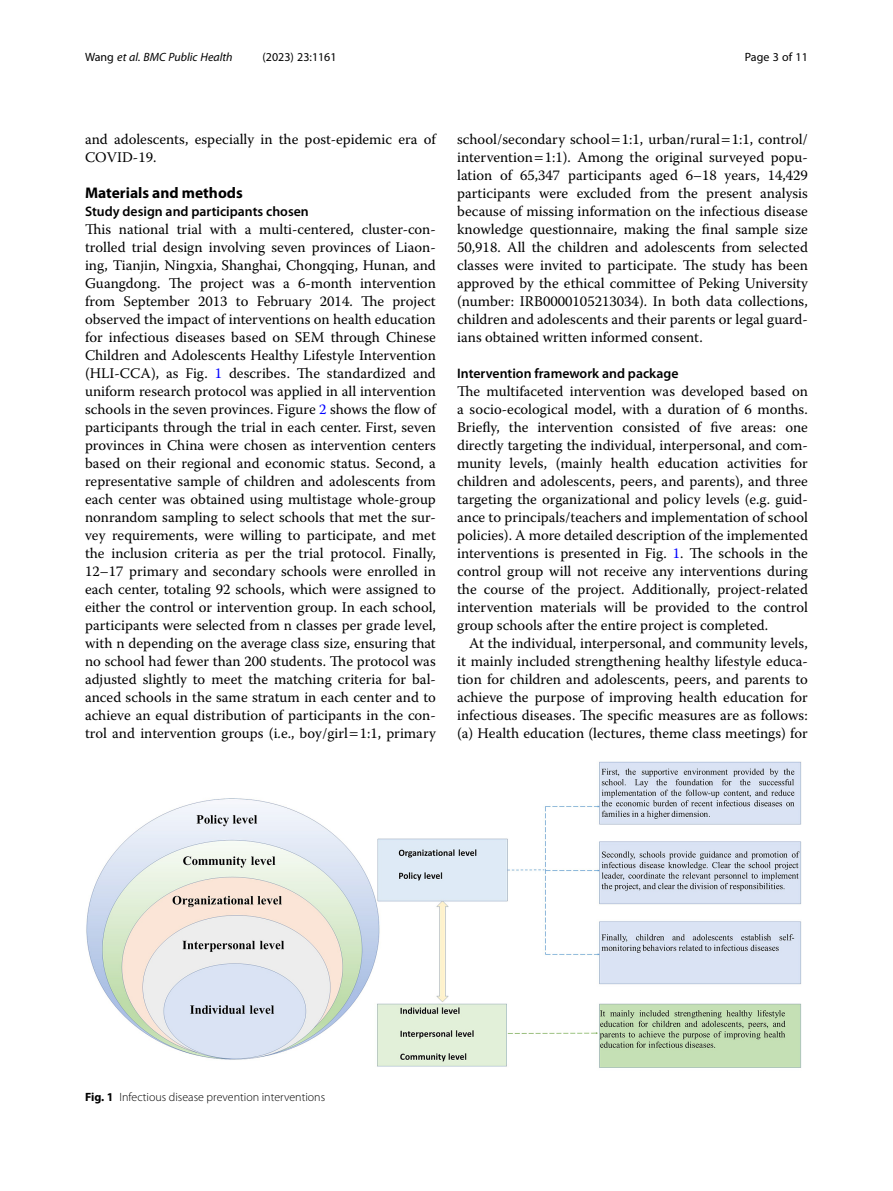
<style>
.page{position:relative;width:893px;height:1191px;background:#fff}
.page>*{position:absolute;margin:0;border:0;box-sizing:border-box;transform-origin:0 0}
.Head_1{font:700 15.45px "Myriad Pro";color:#000}
.Body_Text{font:14.7px/18px "Warnock Pro";color:#000;text-align:justify}
.Body_Text_Indent{font:14.7px/18px "Warnock Pro";color:#000}
.Head_2_After_1{font:600 13.8px "Myriad Pro";color:#000}
.Head_2{font:600 13.8px "Myriad Pro";color:#000}
.Figure_Caption{font:300 12px "Myriad Pro";color:#000}
.t1{font:italic 12px "Myriad Pro";color:#000}
.t2{font:12px "Myriad Pro";color:#000}
.s1{font-style:normal}
.s2{color:#00f}
.s3{font-weight:700}
</style>
<div class="page">
<img style="left:86px;top:761px;width:716px;height:307px">
<p class="t1" style="left:85px;top:50px;width:149px"><span class="s1">Wang</span> et al. BMC Public Health</p>
<p class="t2" style="left:262px;top:50px;width:76px">(2023) 23:1161</p>
<p class="t2" style="left:745px;top:50px;width:65px">Page 3 of 11</p>
<p class="Body_Text_Indent" style="left:85px;top:130px;width:352px">and adolescents, especially in the post-epidemic era of<br>COVID-19.</p>
<p class="Head_1" style="left:85px;top:183px;width:159px">Materials and methods</p>
<p class="Head_2_After_1" style="left:85px;top:203px;width:225px">Study design and participants chosen</p>
<p class="Body_Text" style="left:85px;top:220px;width:352px">This national trial with a multi-centered, cluster-con&shy;trolled trial design involving seven provinces of Liaon&shy;ing, Tianjin, Ningxia, Shanghai, Chongqing, Hunan, and Guangdong. The project was a 6-month intervention from September 2013 to February 2014. The project observed the impact of interventions on health education for infectious diseases based on SEM through Chinese Children and Adolescents Healthy Lifestyle Intervention (HLI-CCA), as Fig. <span class="s2">1</span> describes. The standardized and uniform research protocol was applied in all intervention schools in the seven provinces. Figure <span class="s2">2</span> shows the flow of participants through the trial in each center. First, seven provinces in China were chosen as intervention centers based on their regional and economic status. Second, a representative sample of children and adolescents from each center was obtained using multistage whole-group nonrandom sampling to select schools that met the sur&shy;vey requirements, were willing to participate, and met the inclusion criteria as per the trial protocol. Finally, 12–17 primary and secondary schools were enrolled in each center, totaling 92 schools, which were assigned to either the control or intervention group. In each school, participants were selected from n classes per grade level, with n depending on the average class size, ensuring that no school had fewer than 200 students. The protocol was adjusted slightly to meet the matching criteria for bal&shy;anced schools in the same stratum in each center and to achieve an equal distribution of participants in the con&shy;trol and intervention groups (i.e., boy/girl 1:1, primary</p>
<p class="Body_Text" style="left:457px;top:130px;width:352px">school/secondary school 1:1, urban/rural 1:1, control/ intervention 1:1). Among the original surveyed popu&shy;lation of 65,347 participants aged 6–18 years, 14,429 participants were excluded from the present analysis because of missing information on the infectious disease knowledge questionnaire, making the final sample size 50,918. All the children and adolescents from selected classes were invited to participate. The study has been approved by the ethical committee of Peking University (number: IRB0000105213034). In both data collections, children and adolescents and their parents or legal guard&shy;ians obtained written informed consent.</p>
<p class="Head_2" style="left:457px;top:365px;width:223px">Intervention framework and package</p>
<p class="Body_Text" style="left:457px;top:382px;width:352px">The multifaceted intervention was developed based on a socio-ecological model, with a duration of 6 months.<br>Briefly, the intervention consisted of five areas: one directly targeting the individual, interpersonal, and com&shy;munity levels, (mainly health education activities for children and adolescents, peers, and parents), and three targeting the organizational and policy levels (e.g. guid&shy;ance to principals/teachers and implementation of school policies). A more detailed description of the implemented interventions is presented in Fig. <span class="s2">1</span>. The schools in the control group will not receive any interventions during the course of the project. Additionally, project-related intervention materials will be provided to the control group schools after the entire project is completed.</p>
<p class="Body_Text_Indent" style="left:457px;top:634px;width:352px;text-align:justify;text-indent:12px">At the individual, interpersonal, and community levels, it mainly included strengthening healthy lifestyle educa&shy;tion for children and adolescents, peers, and parents to achieve the purpose of improving health education for infectious diseases. The specific measures are as follows: (a) Health education (lectures, theme class meetings) for</p>
<p class="Figure_Caption" style="left:85px;top:1090px;width:242px"><span class="s3">Fig. 1</span> Infectious disease prevention interventions</p>
</div>
